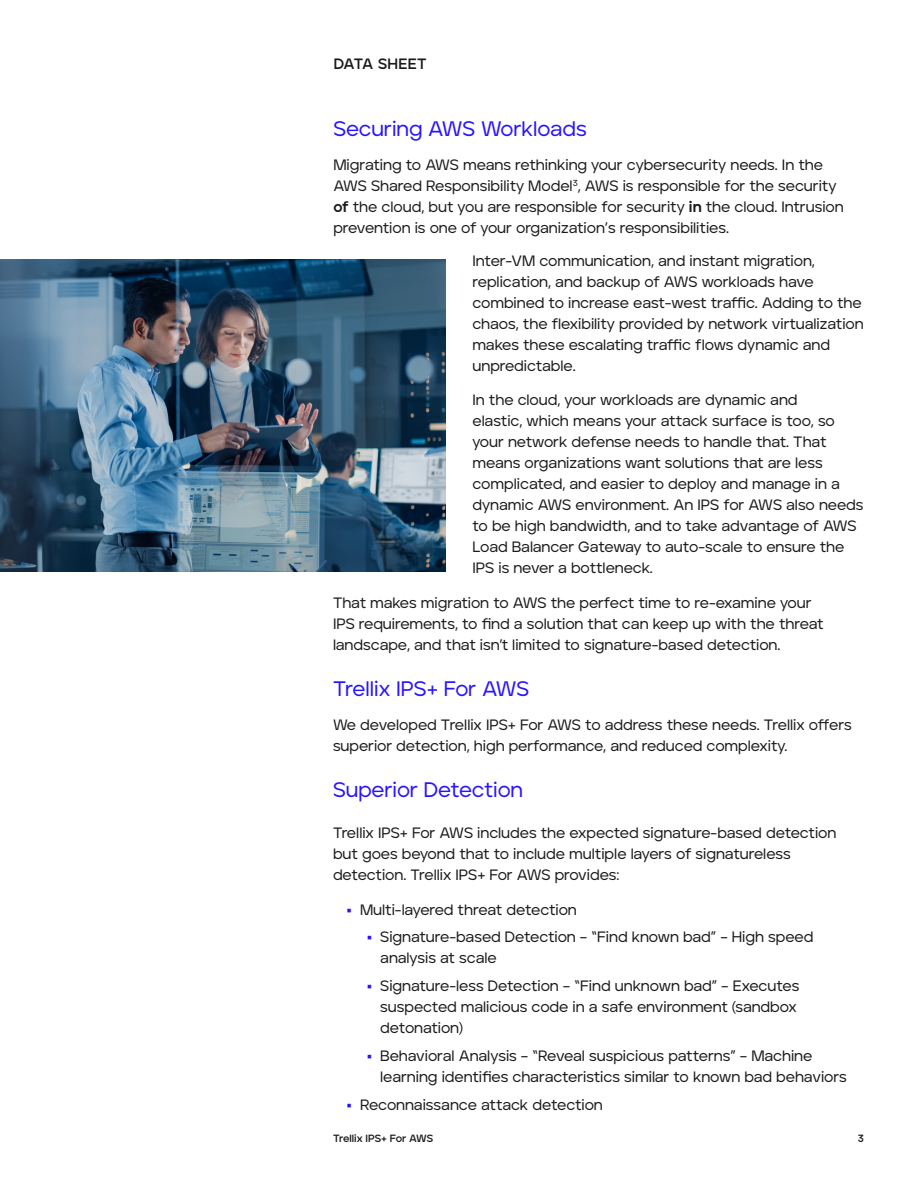
<style>
.page{position:relative;width:918px;height:1188px;background:#fff}
.page>*{position:absolute;margin:0;border:0;box-sizing:border-box;transform-origin:0 0}
.HEADING_2_-_Med_-_14{font:500 21px "Aventa";letter-spacing:-.005em;color:#2814ff}
.BODY_-_Med_-_10_14{font:500 21px "Aventa";letter-spacing:-.01em;color:#2814ff}
.BODY_-_Med_-_10_14-2{font:500 15px/21px "Aventa";letter-spacing:-.005em;color:#1a1a1a}
.t1{font:700 15px "Aventa";letter-spacing:.02em;color:#1a1a1a}
.t2{font:700 10.5px "Aventa";color:#1a1a1a}
.s1{font-weight:800}
</style>
<div class="page">
<img style="left:0;top:260px;width:446px;height:312px">
<p class="t1" style="left:334px;top:54px;width:94px">DATA SHEET</p>
<p class="HEADING_2_-_Med_-_14" style="left:333px;top:115px;width:255px">Securing AWS Workloads</p>
<p class="BODY_-_Med_-_10_14-2" style="left:333px;top:154px;width:512px">Migrating to AWS means rethinking your cybersecurity needs. In the AWS Shared Responsibility Model<sup>3</sup>, AWS is responsible for the security <span class="s1">of</span> the cloud, but you are responsible for security <span class="s1">in</span> the cloud. Intrusion prevention is one of your organization’s responsibilities.</p>
<p class="BODY_-_Med_-_10_14-2" style="left:472px;top:250px;width:393px">Inter-VM communication, and instant migration, replication, and backup of AWS workloads have combined to increase east-west traffic. Adding to the chaos, the flexibility provided by network virtualization makes these escalating traffic flows dynamic and unpredictable.</p>
<p class="BODY_-_Med_-_10_14-2" style="left:472px;top:389px;width:393px">In the cloud, your workloads are dynamic and<br>elastic, which means your attack surface is too, so your network defense needs to handle that. That means organizations want solutions that are less complicated, and easier to deploy and manage in a dynamic AWS environment. An IPS for AWS also needs to be high bandwidth, and to take advantage of AWS Load Balancer Gateway to auto-scale to ensure the IPS is never a bottleneck.</p>
<p class="BODY_-_Med_-_10_14-2" style="left:333px;top:592px;width:492px">That makes migration to AWS the perfect time to re-examine your<br>IPS requirements, to find a solution that can keep up with the threat landscape, and that isn’t limited to signature-based detection.</p>
<p class="HEADING_2_-_Med_-_14" style="left:333px;top:675px;width:198px">Trellix IPS+ For AWS</p>
<p class="BODY_-_Med_-_10_14-2" style="left:333px;top:714px;width:520px">We developed Trellix IPS+ For AWS to address these needs. Trellix offers superior detection, high performance, and reduced complexity.</p>
<p class="BODY_-_Med_-_10_14" style="left:333px;top:777px;width:192px">Superior Detection</p>
<p class="BODY_-_Med_-_10_14-2" style="left:333px;top:822px;width:505px">Trellix IPS+ For AWS includes the expected signature-based detection but goes beyond that to include multiple layers of signatureless detection. Trellix IPS+ For AWS provides:</p>
<p class="BODY_-_Med_-_10_14-2" style="left:360px;top:899px;width:218px">Multi-layered threat detection</p>
<p class="BODY_-_Med_-_10_14-2" style="left:380px;top:926px;width:435px">Signature-based Detection – “Find known bad” – High speed analysis at scale</p>
<p class="BODY_-_Med_-_10_14-2" style="left:380px;top:975px;width:421px">Signature-less Detection – “Find unknown bad” – Executes suspected malicious code in a safe environment (sandbox detonation)</p>
<p class="BODY_-_Med_-_10_14-2" style="left:380px;top:1045px;width:468px">Behavioral Analysis – “Reveal suspicious patterns” – Machine learning identifies characteristics similar to known bad behaviors</p>
<p class="BODY_-_Med_-_10_14-2" style="left:360px;top:1094px;width:244px">Reconnaissance attack detection</p>
<p class="t2" style="left:333px;top:1132px;width:102px">Trellix IPS+ For AWS</p>
<p class="t2" style="left:858px;top:1132px;width:8px">3</p>
</div>
